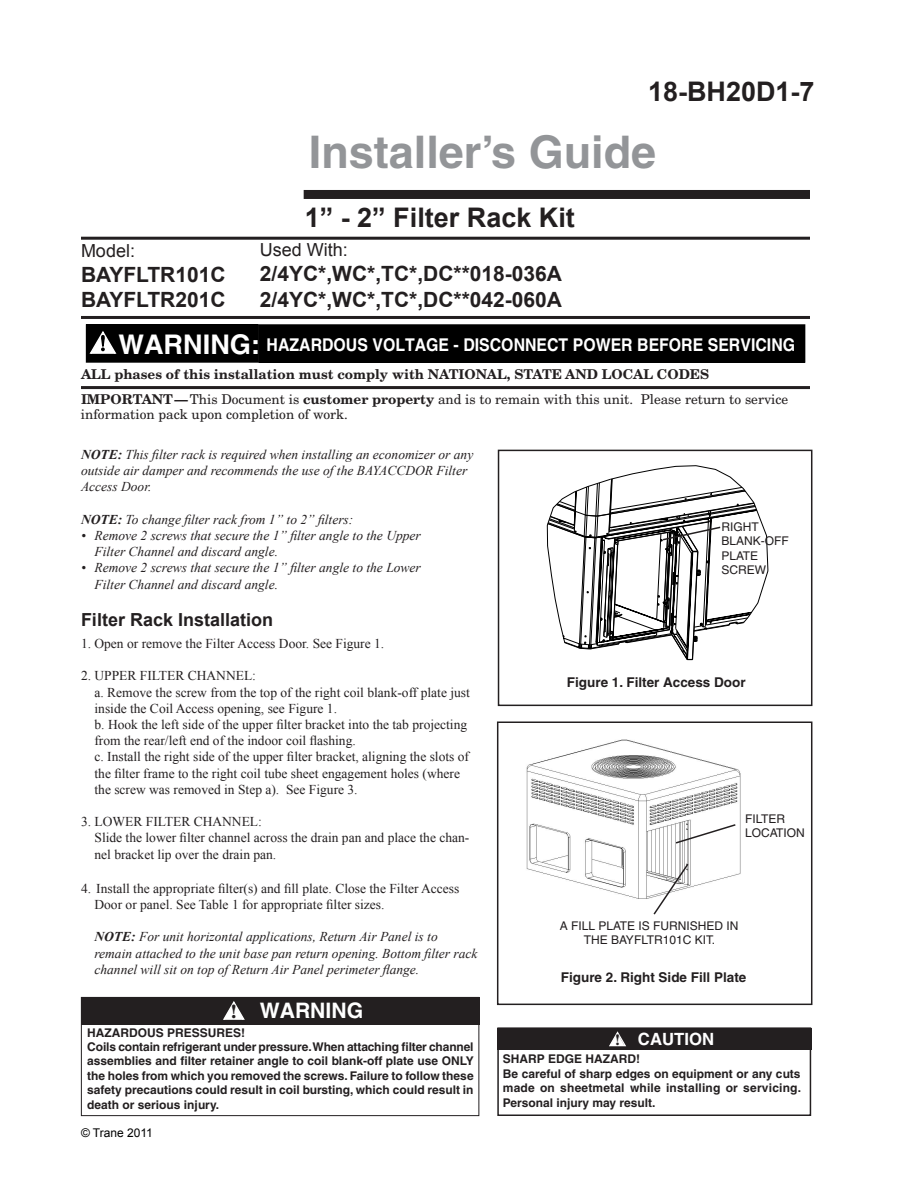
<style>
.page{position:relative;width:918px;height:1188px;background:#fff}
.page>*{position:absolute;margin:0;border:0;box-sizing:border-box;transform-origin:0 0}
.Head_Title{font:700 45px "Helvetica";color:#939598}
.t1{font:700 27px "Arial";color:#231f20}
.t2{font:700 21.3px "Helvetica";color:#fff}
.t3{font:700 21px "Arial";color:#231f20}
.t4{font:700 18px "Arial";color:#231f20}
.t5{font:18px "Arial";color:#231f20}
.t6{font:700 17.55px "Helvetica";color:#fff;scale:.9 1}
.t7{font:700 16.95px "Helvetica";color:#fff}
.t8{font:13.5px/16.2px "Times New Roman";color:#231f20}
.t9{font:italic 13.5px/16.2px "Times New Roman";color:#231f20}
.Paragraph{font:13.5px/15px "New Century Schlbk";color:#231f20}
.Paragraph-2{font:700 13.5px "New Century Schlbk";color:#231f20}
.t10{font:700 13.5px "Helvetica";color:#231f20}
.t11{font:700 12px/14.4px "Helvetica";color:#231f20;text-align:justify}
.t12{font:12px/14.4px "Helvetica";color:#231f20}
.t13{font:12px "Arial";color:#000}
.s1{font-size:27.15px}
.s2{font-weight:700}
.s3{font-family:"New Century Schlbk";font-size:18.3px;color:#231f20}
.s4{font-family:"New Century Schlbk";font-size:14.4px;color:#231f20}
</style>
<div class="page">
<hr style="left:81px;top:237px;width:729px;height:3px;background:#231f20">
<hr style="left:81px;top:316px;width:729px;height:3px;background:#231f20">
<img style="left:526px;top:739px;width:215px;height:160px">
<svg style="left:674px;top:823px;width:63px;height:22px"></svg>
<svg style="left:547px;top:465px;width:221px;height:195px"></svg>
<div style="left:304px;top:190px;width:506px;height:9px;background:#231f20"></div>
<hr style="left:81px;top:386px;width:729px;height:3px;background:#231f20">
<div style="left:259px;top:325px;width:546px;height:37px;background:#000"></div>
<div style="left:258px;top:324px;width:547px;height:39px;border:1px solid #000"></div>
<div style="left:87px;top:325px;width:171px;height:37px;background:#000"></div>
<div style="left:86px;top:324px;width:173px;height:39px;border:1px solid #000"></div>
<svg style="left:89px;top:331px;width:29px;height:32px"></svg>
<svg style="left:652px;top:862px;width:38px;height:53px"></svg>
<div style="left:497px;top:722px;width:315px;height:283px;border:2px solid #231f20"></div>
<div style="left:498px;top:450px;width:314px;height:256px;border:2px solid #231f20"></div>
<div style="left:497px;top:1028px;width:314px;height:22px;background:#231f20"></div>
<svg style="left:609px;top:1031px;width:17px;height:16px"></svg>
<div style="left:497px;top:1027px;width:314px;height:89px;border:2px solid #231f20"></div>
<div style="left:81px;top:997px;width:398px;height:119px;border:1px solid #231f20"></div>
<div style="left:81px;top:997px;width:398px;height:27px;background:#231f20"></div>
<svg style="left:223px;top:1001px;width:22px;height:19px"></svg>
<p class="t5" style="left:81px;top:239px;width:56px">Model:</p>
<p class="t3" style="left:81px;top:261px;width:146px">BAYFLTR101C</p>
<p class="t3" style="left:81px;top:286px;width:146px">BAYFLTR201C</p>
<p class="t1" style="left:648px;top:73px;width:168px">18-BH20D1-7</p>
<p class="Head_Title" style="left:309px;top:125px;width:349px">Installer’s Guide</p>
<p class="t1" style="left:305px;top:200px;width:272px">1” - 2” Filter Rack Kit</p>
<p class="t5" style="left:260px;top:238px;width:90px">Used With:</p>
<p class="t3" style="left:260px;top:260px;width:304px">2/4YC*,WC*,TC*,DC**018-036A</p>
<p class="t3" style="left:260px;top:285px;width:304px">2/4YC*,WC*,TC*,DC**042-060A</p>
<p class="t6" style="left:118px;top:335px;width:754px"><span class="s1">WARNING:</span> HAZARDOUS VOLTAGE - DISCONNECT POWER BEFORE SERVICING</p>
<p class="Paragraph-2" style="left:81px;top:365px;width:630px">ALL phases of this installation must comply with NATIONAL, STATE AND LOCAL CODES</p>
<p class="Paragraph" style="left:81px;top:392px;width:709px"><span class="s2">IMPORTANT—</span>This Document is <span class="s2">customer property</span> and is to remain with this unit. Please return to service information pack upon completion of work.</p>
<p class="t9" style="left:81px;top:446px;width:394px"><span class="s2">NOTE:</span> This filter rack is required when installing an economizer or any outside air damper and recommends the use of the BAYACCDOR Filter<br>Access Door.</p>
<p class="t9" style="left:81px;top:511px;width:274px"><span class="s2">NOTE:</span> To change filter rack from 1” to 2” filters:</p>
<p class="t9" style="left:81px;top:527px;width:341px">• Remove 2 screws that secure the 1” filter angle to the Upper</p>
<p class="t9" style="left:94px;top:543px;width:185px">Filter Channel and discard angle.</p>
<p class="t9" style="left:81px;top:559px;width:341px">• Remove 2 screws that secure the 1” filter angle to the Lower</p>
<p class="t9" style="left:94px;top:576px;width:185px">Filter Channel and discard angle.</p>
<p class="t4" style="left:81px;top:608px;width:194px">Filter Rack Installation</p>
<p class="t8" style="left:81px;top:635px;width:305px">1. Open or remove the Filter Access Door. See Figure 1.</p>
<p class="t8" style="left:81px;top:668px;width:177px">2. UPPER FILTER CHANNEL:</p>
<p class="t8" style="left:94px;top:684px;width:377px">a. Remove the screw from the top of the right coil blank-off plate just inside the Coil Access opening, see Figure 1.</p>
<p class="t8" style="left:94px;top:716px;width:374px">b. Hook the left side of the upper filter bracket into the tab projecting from the rear/left end of the indoor coil flashing.</p>
<p class="t8" style="left:94px;top:749px;width:376px">c. Install the right side of the upper filter bracket, aligning the slots of the filter frame to the right coil tube sheet engagement holes (where the screw was removed in Step a). See Figure 3.</p>
<p class="t8" style="left:81px;top:813px;width:182px">3. LOWER FILTER CHANNEL:</p>
<p class="t8" style="left:94px;top:830px;width:376px">Slide the lower filter channel across the drain pan and place the chan&shy;nel bracket lip over the drain pan.</p>
<p class="t8" style="left:94px;top:880px;width:366px;text-indent:-14px">4. Install the appropriate filter(s) and fill plate. Close the Filter Access<br>Door or panel. See Table 1 for appropriate filter sizes.</p>
<p class="t9" style="left:94px;top:928px;width:384px"><span class="s2">NOTE:</span> For unit horizontal applications, Return Air Panel is to remain attached to the unit base pan return opening. Bottom filter rack channel will sit on top of Return Air Panel perimeter flange.</p>
<p class="t2" style="left:223px;top:997px;width:141px">▲<span class="s3">!</span> WARNING</p>
<p class="t11" style="left:87px;top:1025px;width:160px">HAZARDOUS PRESSURES!</p>
<p class="t11" style="left:87px;top:1039px;width:388px">Coils contain refrigerant under pressure. When attaching filter channel assemblies and filter retainer angle to coil blank-off plate use ONLY the holes from which you removed the screws. Failure to follow these safety precautions could result in coil bursting, which could result in death or serious injury.</p>
<p class="t13" style="left:81px;top:1125px;width:73px">© Trane 2011</p>
<p class="t12" style="left:722px;top:520px;width:69px">RIGHT<br>BLANK-OFF</p>
<p class="t12" style="left:722px;top:548px;width:46px">PLATE<br>SCREW</p>
<p class="t10" style="left:567px;top:674px;width:180px">Figure 1. Filter Access Door</p>
<p class="t12" style="left:745px;top:811px;width:61px">FILTER<br>LOCATION</p>
<p class="t12" style="left:560px;top:919px;width:180px;text-align:center">A FILL PLATE IS FURNISHED IN<br>THE BAYFLTR101C KIT.</p>
<p class="t10" style="left:561px;top:969px;width:187px">Figure 2. Right Side Fill Plate</p>
<p class="t7" style="left:609px;top:1028px;width:106px">▲<span class="s4">!</span> CAUTION</p>
<p class="t11" style="left:503px;top:1052px;width:139px">SHARP EDGE HAZARD!</p>
<p class="t11" style="left:503px;top:1066px;width:300px">Be careful of sharp edges on equipment or any cuts made on sheetmetal while installing or servicing.<br>Personal injury may result.</p>
</div>
